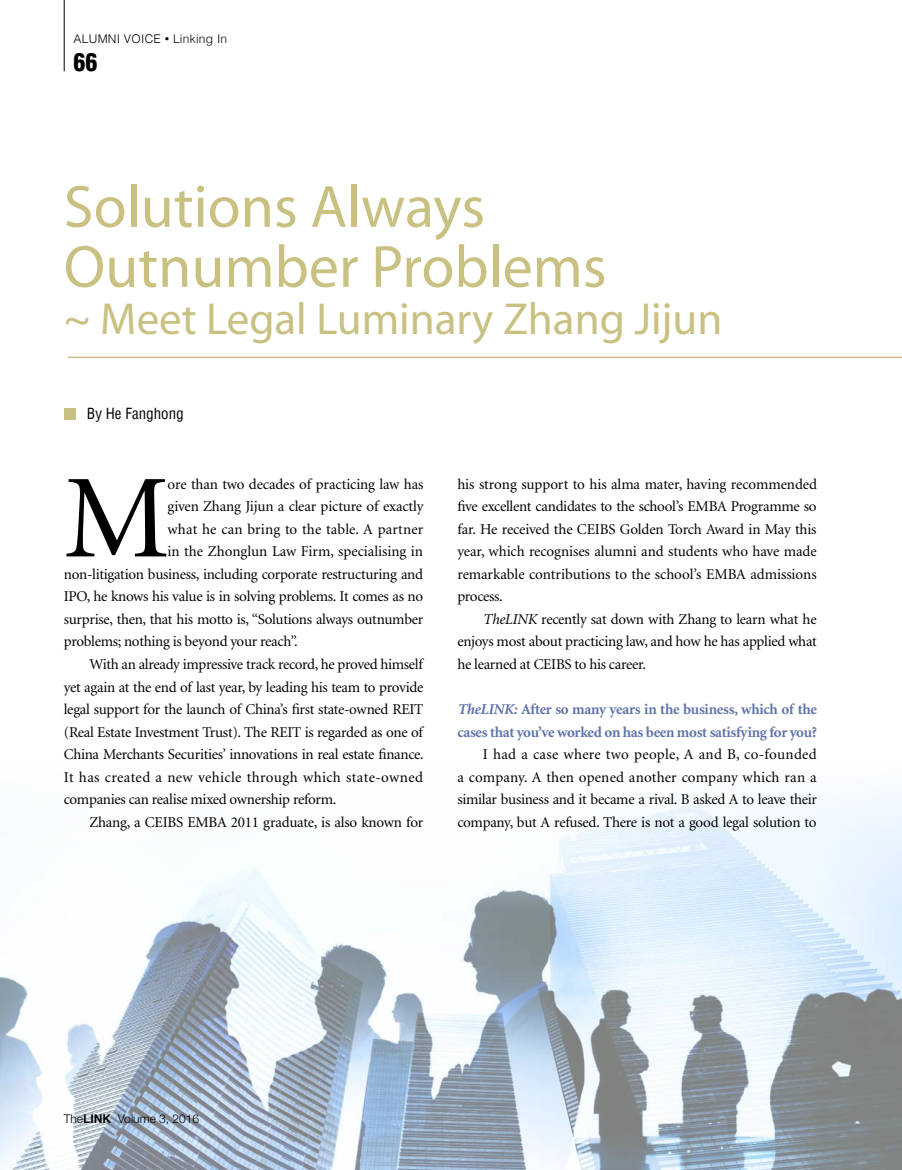
<style>
.page{position:relative;width:902px;height:1170px;background:#fff}
.page>*{position:absolute;margin:0;border:0;box-sizing:border-box;transform-origin:0 0}
.t1{font:118.8px "Minion";color:#000}
.t2{font:60px/60px "Myriad";color:#c9c182}
.t3{font:45px "Myriad";color:#c9c182}
.t4{font:900 condensed 24px "Helvetica";color:#000}
.t5{font:15px/22.5px "Minion";letter-spacing:-.02em;color:#000;text-align:justify}
.t6{font:700 15px/22.5px "Minion";letter-spacing:-.02em;color:#5f72aa}
.t7{font:15px "Minion";letter-spacing:.025em;color:#000}
.t8{font:15px "Minion";color:#000}
.t9{font:15px "Minion";letter-spacing:.005em;color:#000}
.t10{font:condensed 15px "Helvetica";color:#000}
.t11{font:300 12px "Helvetica";letter-spacing:.02em;color:#000}
.t12{font:300 12px "Helvetica Neue";color:#000}
.s1{font-size:9px}
.s2{font-style:italic}
.s3{font-family:"Helvetica";font-weight:700}
</style>
<div class="page">
<img style="left:0;top:792px;width:901px;height:377px">
<div style="left:64px;top:408px;width:12px;height:12px;background:#c9c182"></div>
<hr style="left:68px;top:356px;width:833px;height:2px;background:#c9c182">
<hr style="left:64px;top:0;width:1px;height:71px;background:#000">
<p class="t11" style="left:74px;top:29px;width:155px">ALUMNI VOICE <span class="s1">•</span> LINKING IN</p>
<h3 class="t4" style="left:74px;top:47px;width:25px">66</h3>
<h2 class="t2" style="left:64px;top:179px;width:544px">Solutions Always<br>Outnumber Problems</h2>
<h3 class="t3" style="left:64px;top:297px;width:660px">~ Meet Legal Luminary Zhang Jijun</h3>
<p class="t10" style="left:87px;top:404px;width:98px">By He Fanghong</p>
<h1 class="t1" style="left:64px;top:460px;width:108px">M</h1>
<p class="t5" style="left:168px;top:473px;width:257px">ore than two decades of practicing law has</p>
<p class="t5" style="left:168px;top:496px;width:257px">given Zhang Jijun a clear picture of exactly</p>
<p class="t9" style="left:168px;top:521px;width:257px">what he can bring to the table. A partner</p>
<p class="t8" style="left:168px;top:544px;width:257px">in the Zhonglun Law Firm, specialising in</p>
<p class="t5" style="left:64px;top:563px;width:361px">non-litigation business, including corporate restructuring and</p>
<p class="t5" style="left:64px;top:586px;width:361px">IPO, he knows his value is in solving problems. It comes as no</p>
<p class="t5" style="left:64px;top:608px;width:361px">surprise, then, that his motto is, “Solutions always outnumber</p>
<p class="t5" style="left:64px;top:631px;width:235px">problems; nothing is beyond your reach”.</p>
<p class="t5" style="left:89px;top:653px;width:335px">With an already impressive track record, he proved himself</p>
<p class="t5" style="left:64px;top:676px;width:361px">yet again at the end of last year, by leading his team to provide</p>
<p class="t5" style="left:64px;top:698px;width:361px">legal support for the launch of China’s first state-owned REIT</p>
<p class="t5" style="left:64px;top:721px;width:360px">(Real Estate Investment Trust). The REIT is regarded as one of</p>
<p class="t5" style="left:64px;top:743px;width:361px">China Merchants Securities’ innovations in real estate finance.</p>
<p class="t7" style="left:64px;top:769px;width:361px">It has created a new vehicle through which state-owned</p>
<p class="t5" style="left:64px;top:788px;width:274px">companies can realise mixed ownership reform.</p>
<p class="t5" style="left:89px;top:811px;width:335px">Zhang, a CEIBS EMBA 2011 graduate, is also known for</p>
<p class="t5" style="left:457px;top:473px;width:361px">his strong support to his alma mater, having recommended five excellent candidates to the school’s EMBA Programme so far. He received the CEIBS Golden Torch Award in May this year, which recognises alumni and students who have made remarkable contributions to the school’s EMBA admissions process.</p>
<p class="t5" style="left:457px;top:608px;width:361px;text-indent:26px"><span class="s2">TheLINK</span> recently sat down with Zhang to learn what he enjoys most about practicing law, and how he has applied what he learned at CEIBS to his career.</p>
<p class="t6" style="left:457px;top:698px;width:361px"><span class="s2">TheLINK:</span> After so many years in the business, which of the cases that you’ve worked on has been most satisfying for you?</p>
<p class="t5" style="left:457px;top:743px;width:361px;text-indent:26px">I had a case where two people, A and B, co-founded a company. A then opened another company which ran a similar business and it became a rival. B asked A to leave their company, but A refused. There is not a good legal solution to</p>
<p class="t12" style="left:64px;top:1109px;width:137px">the<span class="s3">LINK</span> Volume 3, 2016</p>
</div>
